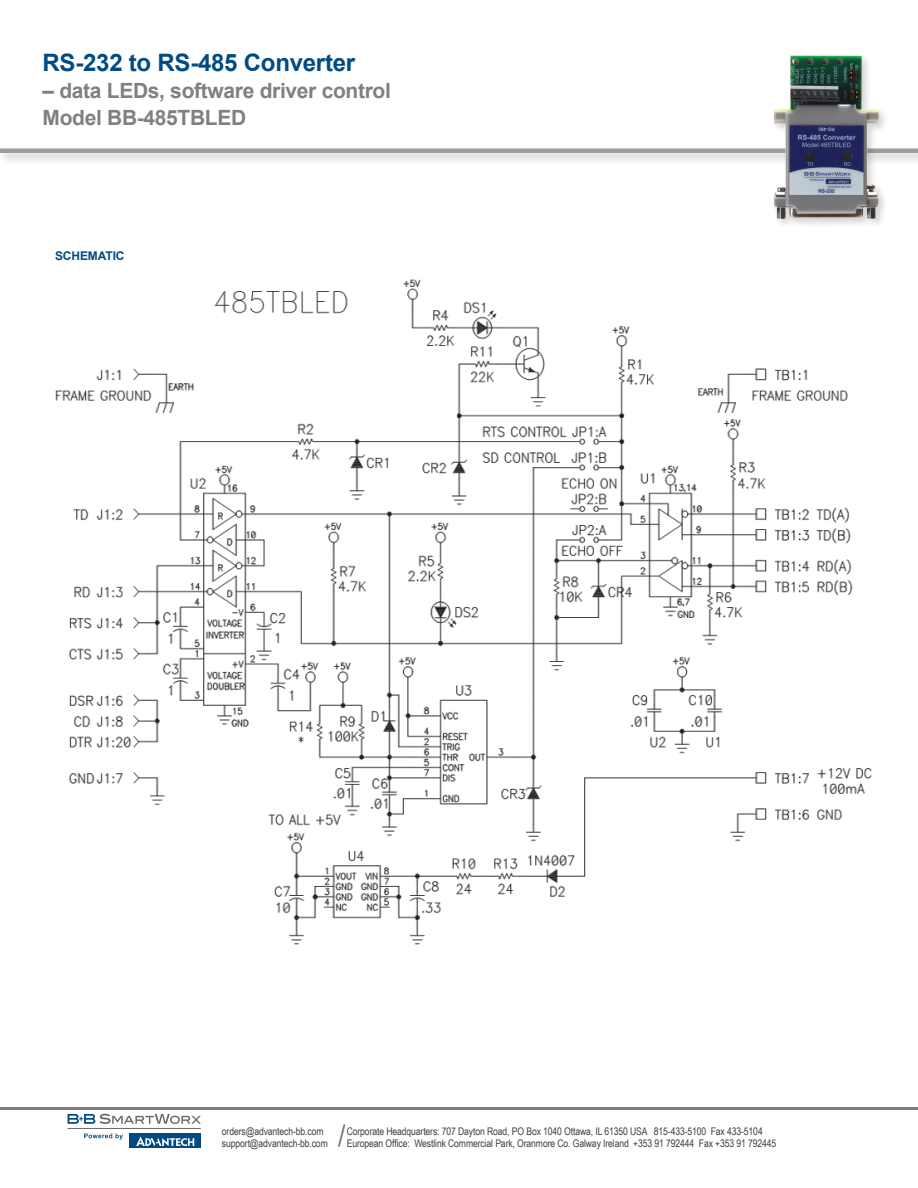
<style>
.page{position:relative;width:918px;height:1188px;background:#fff}
.page>*{position:absolute;margin:0;border:0;box-sizing:border-box;transform-origin:0 0}
.Product_-_Header{font:700 24px "Arial";letter-spacing:-.01em;color:#004b84}
.Product_-_Header_-_D{font:700 21px "Arial";letter-spacing:-.015em;color:#808083}
.Subheads{font:700 12px "Arial";letter-spacing:-.01em;color:#004b84}
.t1{font:10.5px/12px "Arial Narrow";letter-spacing:-.01em;color:#3e3e3f}
</style>
<div class="page">
<hr style="left:0;top:1107px;width:918px;height:3px;background:#808083">
<div style="left:0;top:145px;width:918px;height:20px;background:#231f20;opacity:.25"></div>
<div style="left:0;top:148px;width:918px;height:5px;background:#9d9da1"></div>
<svg style="left:338px;top:1124px;width:7px;height:23px"></svg>
<div style="left:129px;top:1133px;width:72px;height:15px;background:#004b84"></div>
<svg style="left:136px;top:1136px;width:58px;height:10px"></svg>
<svg style="left:68px;top:1114px;width:133px;height:10px"></svg>
<hr style="left:68px;top:1128px;width:133px;height:1px;background:#69696c">
<svg style="left:84px;top:1133px;width:39px;height:7px"></svg>
<div style="left:771px;top:53px;width:118px;height:175px;background:#231f20;opacity:.2"></div>
<img style="left:761px;top:53px;width:131px;height:169px">
<img style="left:55px;top:279px;width:817px;height:666px">
<p class="Product_-_Header" style="left:43px;top:47px;width:314px">RS-232 to RS-485 Converter</p>
<p class="Product_-_Header_-_D" style="left:43px;top:77px;width:350px">– data LEDs, software driver control</p>
<p class="Product_-_Header_-_D" style="left:43px;top:104px;width:205px">Model BB-485TBLED</p>
<p class="Subheads" style="left:55px;top:248px;width:71px">SCHEMATIC</p>
<p class="t1" style="left:222px;top:1125px;width:107px">orders@advantech-bb.com support@advantech-bb.com</p>
<p class="t1" style="left:347px;top:1125px;width:431px">Corporate Headquarters: 707 Dayton Road, PO Box 1040 Ottawa, IL 61350 USA 815-433-5100 Fax 433-5104<br>European Office: Westlink Commercial Park, Oranmore Co. Galway Ireland +353 91 792444 Fax +353 91 792445</p>
</div>
